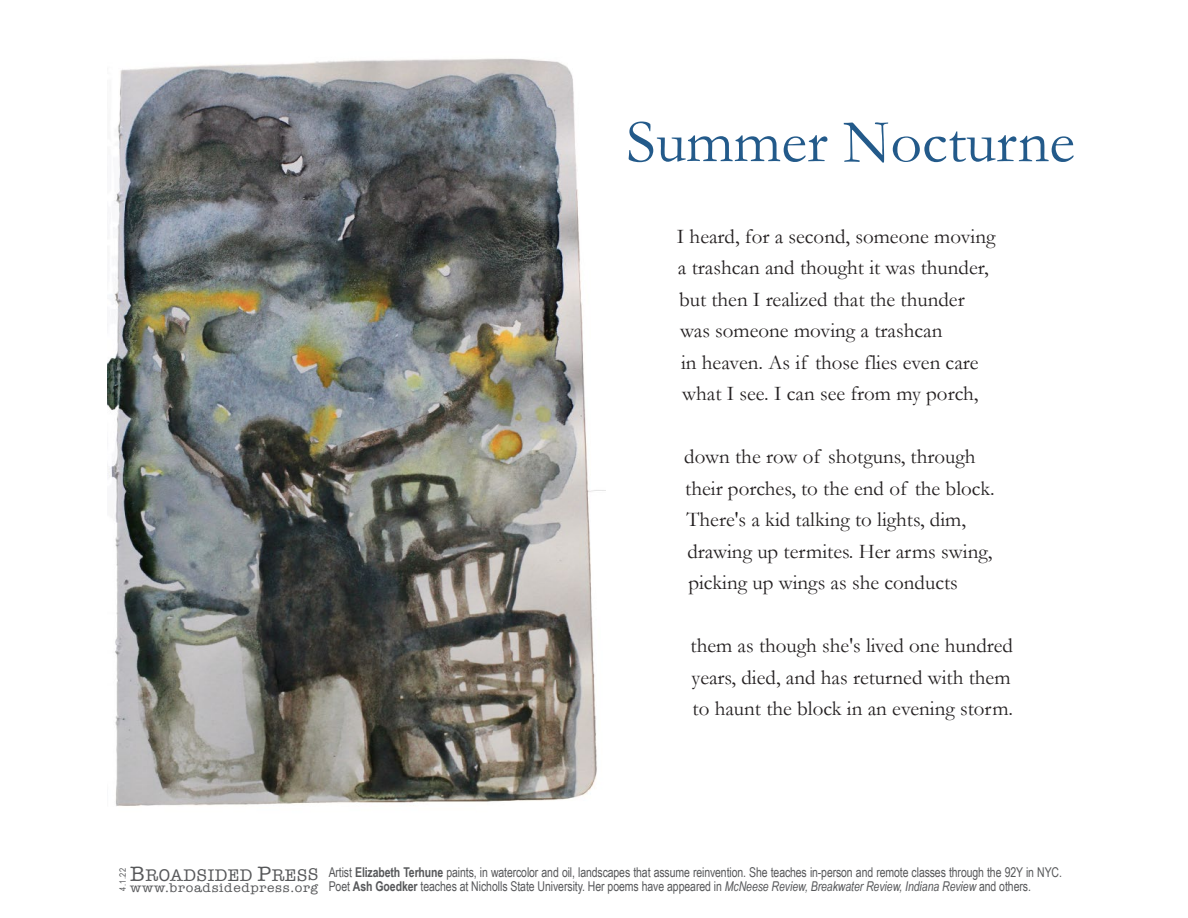
<style>
.page{position:relative;width:1188px;height:918px;background:#fff}
.page>*{position:absolute;margin:0;border:0;box-sizing:border-box;transform-origin:0 0}
.t1{font:61.65px "Garamond";color:#235a8a}
.t2{font:21px/31.5px "Garamond";color:#231f20}
.t3{font:17.4px "American Typewriter";letter-spacing:.025em;color:#57585a}
.t4{font:13.5px/13.5px "Arial Narrow";letter-spacing:-.01em;color:#57585a;scale:.95 1}
.t5{font:12.9px "American Typewriter";letter-spacing:.05em;color:#57585a;scale:1.08 1}
.t6{font:8.7px "Arial Narrow";color:#57585a;scale:1.04 1}
.s1{font-size:21.45px}
.s2{font-weight:700}
.s3{font-style:italic}
</style>
<div class="page">
<img style="left:107px;top:58px;width:498px;height:748px">
<h1 class="t1" style="left:626px;top:105px;width:450px">Summer Nocturne</h1>
<p class="t2" style="left:677px;top:220px;width:320px">I heard, for a second, someone moving a trashcan and thought it was thunder, but then I realized that the thunder was someone moving a trashcan<br>in heaven. As if those flies even care what I see. I can see from my porch,</p>
<p class="t2" style="left:684px;top:441px;width:312px">down the row of shotguns, through their porches, to the end of the block.<br>There's a kid talking to lights, dim, drawing up termites. Her arms swing, picking up wings as she conducts</p>
<p class="t2" style="left:691px;top:630px;width:324px">them as though she's lived one hundred years, died, and has returned with them to haunt the block in an evening storm.</p>
<p class="t6" style="left:116px;top:891px;width:24px;rotate:-90deg">4.1.22</p>
<p class="t3" style="left:130px;top:861px;width:190px"><span class="s1">B</span>ROADSIDED <span class="s1">P</span>RESS</p>
<p class="t5" style="left:130px;top:878px;width:176px">www.broadsidedpress.org</p>
<p class="t4" style="left:329px;top:865px;width:773px">Artist <span class="s2">Elizabeth Terhune</span> paints, in watercolor and oil, landscapes that assume reinvention. She teaches in-person and remote classes through the 92Y in NYC.<br>Poet <span class="s2">Ash Goedker</span> teaches at Nicholls State University. Her poems have appeared in <span class="s3">McNeese Review, Breakwater Review, Indiana Review</span> and others.</p>
</div>
